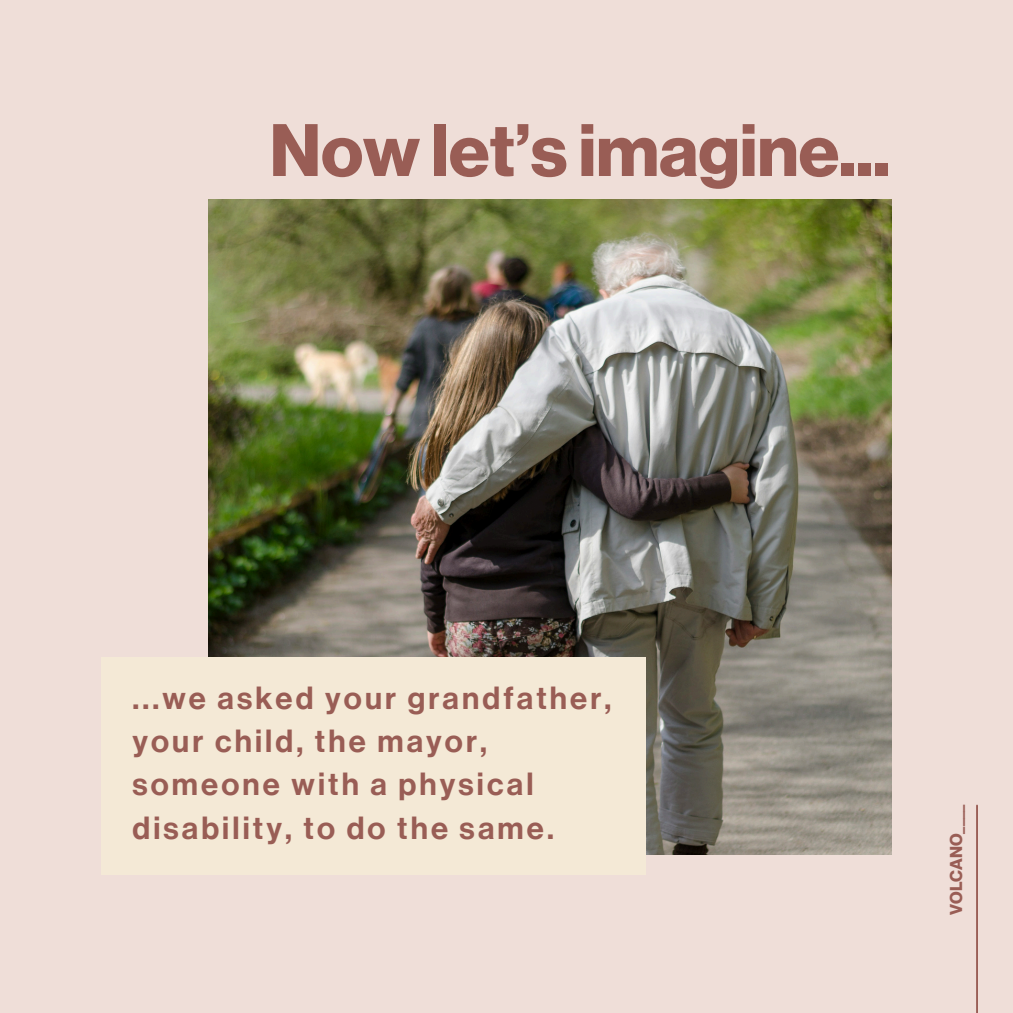
<style>
.page{position:relative;width:1013px;height:1013px;background:#fff}
.page>*{position:absolute;margin:0;border:0;box-sizing:border-box;transform-origin:0 0}
.t1{font:700 72.5px "Neue Haas Display";color:#995d55}
.t2{font:31.38px/43.4px "Neue Haas Display Mediu";letter-spacing:.1em;color:#995d55}
.t3{font:700 16.88px "Neue Haas Display";color:#995d55}
</style>
<div class="page">
<div style="left:0;top:0;width:1012px;height:1012px;background:#efded8"></div>
<hr style="left:976px;top:805px;width:2px;height:207px;background:#995d55">
<img style="left:208px;top:199px;width:683px;height:655px">
<div style="left:101px;top:657px;width:544px;height:218px;background:#f4e9d6"></div>
<p class="t1" style="left:270px;top:117px;width:622px">Nowlet’s imagine...</p>
<h2 class="t2" style="left:132px;top:677px;width:480px">...we asked your grandfather, your child, the mayor, someone with a physical disability, to do the same.</h2>
<h1 class="t3" style="left:948px;top:915px;width:112px;rotate:-90deg">VOLCANO____</h1>
</div>
